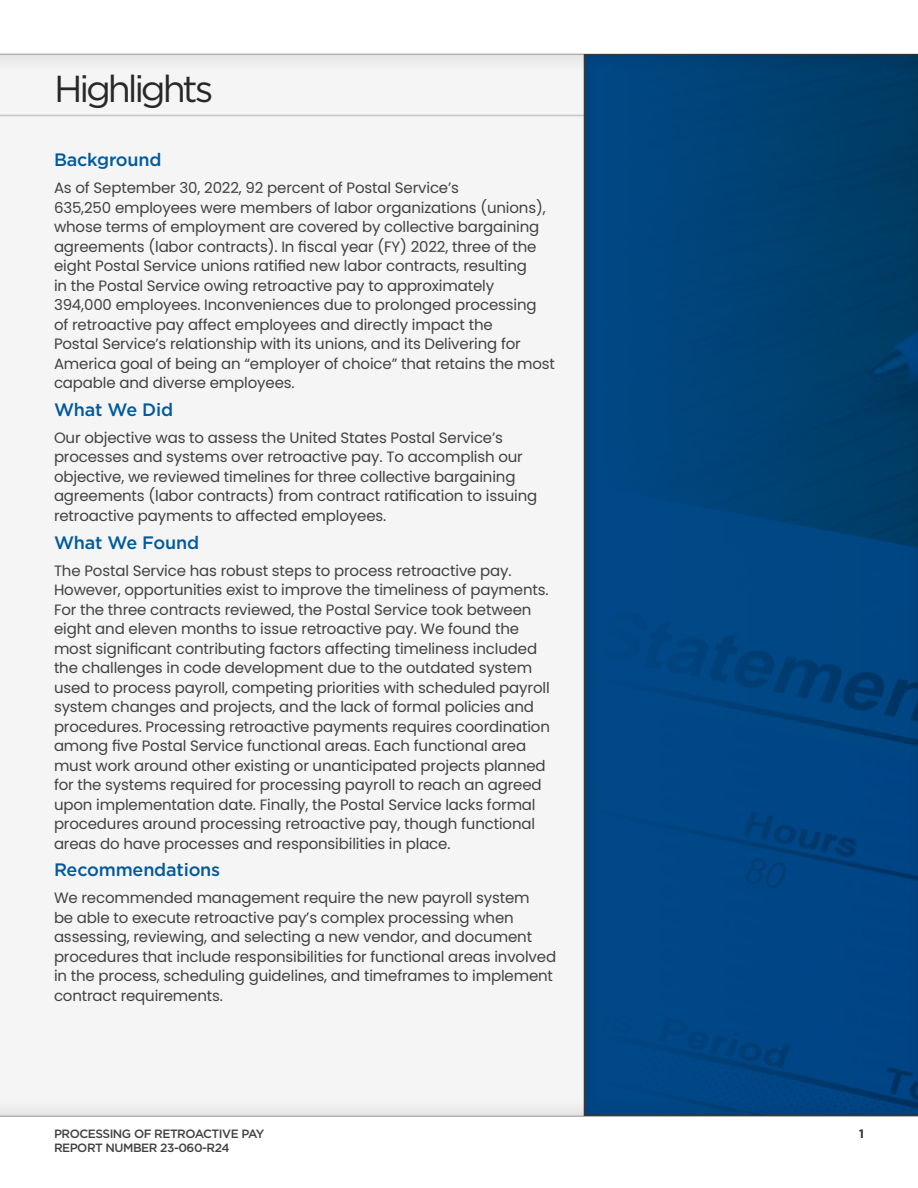
<style>
.page{position:relative;width:918px;height:1188px;background:#fff}
.page>*{position:absolute;margin:0;border:0;box-sizing:border-box;transform-origin:0 0}
.t1{font:37.5px "Gotham";letter-spacing:-.08em;color:#292829}
.t2{font:500 18px "Gotham";letter-spacing:-.01em;color:#005a9c}
.t3{font:15px/19.5px "Poppins";letter-spacing:-.01em;color:#414042}
.t4{font:500 12px "Gotham";letter-spacing:-.04em;color:#414042}
</style>
<div class="page">
<div style="left:0;top:0;width:918px;height:75px;background:#eee"></div>
<div style="left:0;top:0;width:918px;height:54px;background:#fff"></div>
<div style="left:0;top:1095px;width:918px;height:93px;background:#eee"></div>
<div style="left:0;top:1116px;width:918px;height:72px;background:#fff"></div>
<div style="left:0;top:106px;width:918px;height:19px;background:#000;opacity:.2"></div>
<hr style="left:0;top:115px;width:915px;height:1px;background:#3e3e3e">
<hr style="left:0;top:116px;width:915px;height:1px;background:#3e3e3e">
<div style="left:570px;top:44px;width:348px;height:1074px;background:#000;opacity:.15"></div>
<img style="left:584px;top:54px;width:334px;height:1062px">
<h1 class="t1" style="left:54px;top:68px;width:161px">Highlights</h1>
<p class="t2" style="left:54px;top:150px;width:109px">Background</p>
<p class="t3" style="left:54px;top:178px;width:503px">As of September 30, 2022, 92 percent of Postal Service’s<br>635,250 employees were members of labor organizations (unions), whose terms of employment are covered by collective bargaining agreements (labor contracts). In fiscal year (FY) 2022, three of the eight Postal Service unions ratified new labor contracts, resulting<br>in the Postal Service owing retroactive pay to approximately 394,000 employees. Inconveniences due to prolonged processing<br>of retroactive pay affect employees and directly impact the<br>Postal Service’s relationship with its unions, and its Delivering for America goal of being an “employer of choice” that retains the most capable and diverse employees.</p>
<p class="t2" style="left:54px;top:399px;width:121px">What We Did</p>
<p class="t3" style="left:54px;top:428px;width:485px">Our objective was to assess the United States Postal Service’s processes and systems over retroactive pay. To accomplish our objective, we reviewed timelines for three collective bargaining agreements (labor contracts) from contract ratification to issuing retroactive payments to affected employees.</p>
<p class="t2" style="left:54px;top:532px;width:147px">What We Found</p>
<p class="t3" style="left:54px;top:561px;width:498px">The Postal Service has robust steps to process retroactive pay.<br>However, opportunities exist to improve the timeliness of payments.<br>For the three contracts reviewed, the Postal Service took between eight and eleven months to issue retroactive pay. We found the most significant contributing factors affecting timeliness included the challenges in code development due to the outdated system used to process payroll, competing priorities with scheduled payroll system changes and projects, and the lack of formal policies and procedures. Processing retroactive payments requires coordination among five Postal Service functional areas. Each functional area must work around other existing or unanticipated projects planned for the systems required for processing payroll to reach an agreed upon implementation date. Finally, the Postal Service lacks formal procedures around processing retroactive pay, though functional areas do have processes and responsibilities in place.</p>
<p class="t2" style="left:54px;top:860px;width:168px">Recommendations</p>
<p class="t3" style="left:54px;top:888px;width:504px">We recommended management require the new payroll system<br>be able to execute retroactive pay’s complex processing when assessing, reviewing, and selecting a new vendor, and document procedures that include responsibilities for functional areas involved in the process, scheduling guidelines, and timeframes to implement contract requirements.</p>
<p class="t4" style="left:54px;top:1127px;width:212px">PROCESSING OF RETROACTIVE PAY</p>
<p class="t4" style="left:859px;top:1127px;width:6px">1</p>
<p class="t4" style="left:54px;top:1141px;width:177px">REPORT NUMBER 23-060-R24</p>
</div>
